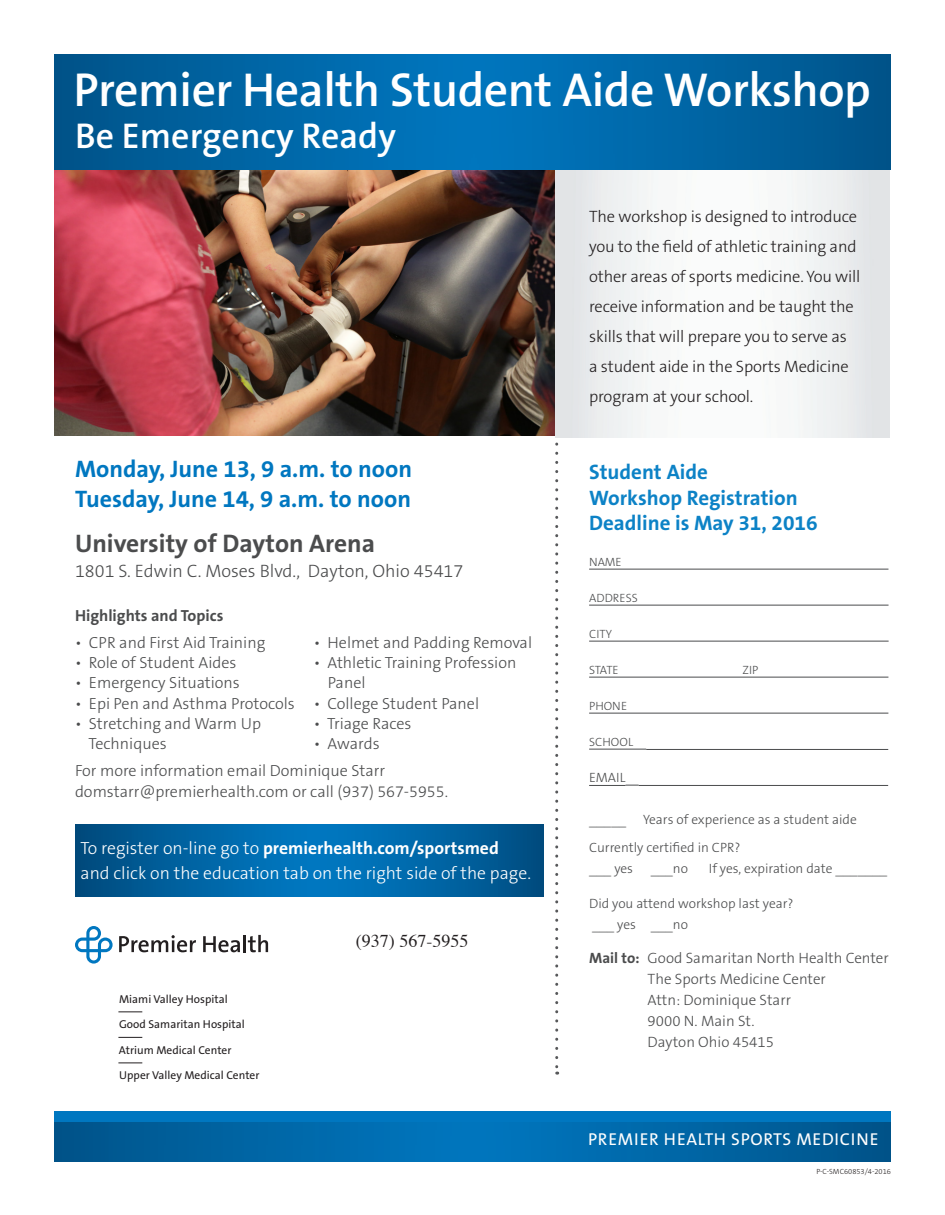
<style>
.page{position:relative;width:945px;height:1215px;background:#fff}
.page>*{position:absolute;margin:0;border:0;box-sizing:border-box;transform-origin:0 0}
.t1{font:600 47.85px "The Sans B6";letter-spacing:-.01em;color:#fff}
.t2{font:600 36px "The Sans B6";color:#fff}
.t3{font:700 25.5px "The Sans B7";color:#4b4c4d}
.t4{font:700 24px "The Sans B7";color:#0077c0}
.t5{font:700 21px/25.5px "The Sans B7";color:#0c82c6}
.t6{font:300 18px "The Sans B3";color:#4b4c4d}
.t7{font:18px "Times";color:#231f20}
.t8{font:300 17.7px/25.5px "The Sans B3";color:#fff}
.t9{font:17.25px "The Sans B5 Plain";letter-spacing:.04em;color:#fff}
.t10{font:300 16.5px/30px "The Sans B3";letter-spacing:-.01em;color:#231f20}
.t11{font:300 16.2px/20.2px "The Sans B3";color:#4b4c4d}
.t12{font:700 16.2px "The Sans B7";color:#4b4c4d}
.t13{font:300 15px "The Sans B3";color:#4b4c4d}
.t14{font:300 13.5px/21px "The Sans B3";color:#4b4c4d}
.t15{font:300 12px "The Sans B3";color:#4b4c4d}
.t16{font:11.55px "The Sans B5 Plain";color:#231f20}
.t17{font:300 7.5px "The Sans B3";color:#231f20}
.s1{font-family:"The Sans B7";font-weight:700}
</style>
<div class="page">
<img style="left:54px;top:169px;width:502px;height:266px">
<svg style="left:555px;top:362px;width:3px;height:713px"></svg>
<img style="left:556px;top:169px;width:334px;height:269px">
<img style="left:54px;top:1121px;width:837px;height:41px">
<div style="left:54px;top:1111px;width:837px;height:10px;background:#0077c0"></div>
<hr style="left:589px;top:569px;width:299px;height:1px;background:#4b4c4d">
<hr style="left:589px;top:605px;width:300px;height:1px;background:#4b4c4d">
<hr style="left:589px;top:641px;width:300px;height:1px;background:#4b4c4d">
<hr style="left:589px;top:677px;width:299px;height:1px;background:#4b4c4d">
<hr style="left:589px;top:713px;width:299px;height:1px;background:#4b4c4d">
<hr style="left:589px;top:749px;width:57px;height:1px;background:#4b4c4d">
<hr style="left:646px;top:749px;width:242px;height:1px;background:#4b4c4d">
<hr style="left:589px;top:785px;width:37px;height:1px;background:#4b4c4d">
<svg style="left:626px;top:785px;width:13px;height:1px"></svg>
<hr style="left:639px;top:785px;width:249px;height:1px;background:#4b4c4d">
<img style="left:54px;top:54px;width:837px;height:115px">
<svg style="left:75px;top:824px;width:468px;height:73px;background:#0063a3"></svg>
<svg style="left:75px;top:926px;width:38px;height:38px"></svg>
<svg style="left:119px;top:935px;width:77px;height:17px"></svg>
<svg style="left:203px;top:935px;width:65px;height:17px"></svg>
<svg style="left:118px;top:1012px;width:24px;height:1px"></svg>
<svg style="left:118px;top:1037px;width:24px;height:1px"></svg>
<svg style="left:118px;top:1063px;width:24px;height:1px"></svg>
<p class="t1" style="left:73px;top:64px;width:799px">Premier Health Student Aide Workshop</p>
<p class="t2" style="left:75px;top:117px;width:322px">Be Emergency Ready</p>
<p class="t4" style="left:75px;top:456px;width:339px">Monday, June 13, 9 a.m. to noon</p>
<p class="t4" style="left:75px;top:486px;width:338px">Tuesday, June 14, 9 a.m. to noon</p>
<p class="t3" style="left:75px;top:530px;width:302px">University of Dayton Arena</p>
<p class="t6" style="left:75px;top:562px;width:390px">1801 S. Edwin C. Moses Blvd., Dayton, Ohio 45417</p>
<p class="t12" style="left:75px;top:607px;width:150px">Highlights and Topics</p>
<p class="t11" style="left:75px;top:633px;width:192px">• CPR and First Aid Training</p>
<p class="t11" style="left:75px;top:653px;width:163px">• Role of Student Aides</p>
<p class="t11" style="left:75px;top:673px;width:166px">• Emergency Situations</p>
<p class="t11" style="left:75px;top:694px;width:221px">• Epi Pen and Asthma Protocols</p>
<p class="t11" style="left:89px;top:714px;width:174px;text-indent:-14px">• Stretching and Warm Up<br>Techniques</p>
<p class="t11" style="left:314px;top:633px;width:220px">• Helmet and Padding Removal</p>
<p class="t11" style="left:328px;top:653px;width:190px;text-indent:-14px">• Athletic Training Profession<br>Panel</p>
<p class="t11" style="left:314px;top:694px;width:167px">• College Student Panel</p>
<p class="t11" style="left:314px;top:714px;width:99px">• Triage Races</p>
<p class="t11" style="left:314px;top:734px;width:67px">• Awards</p>
<p class="t11" style="left:75px;top:761px;width:312px">For more information email Dominique Starr</p>
<p class="t11" style="left:75px;top:782px;width:375px">domstarr@premierhealth.com or call (937) 567-5955.</p>
<p class="t8" style="left:81px;top:835px;width:452px">To register on-line go to <span class="s1">premierhealth.com/sportsmed </span>and click on the education tab on the right side of the page.</p>
<p class="t16" style="left:119px;top:993px;width:110px">Miami Valley Hospital</p>
<p class="t16" style="left:119px;top:1018px;width:127px">Good Samaritan Hospital</p>
<p class="t16" style="left:119px;top:1044px;width:114px">Atrium Medical Center</p>
<p class="t16" style="left:119px;top:1069px;width:142px">Upper Valley Medical Center</p>
<p class="t7" style="left:356px;top:924px;width:114px">(937) 567-5955</p>
<p class="t10" style="left:589px;top:202px;width:273px">The workshop is designed to introduce you to the field of athletic training and other areas of sports medicine. You will receive information and be taught the skills that will prepare you to serve as<br>a student aide in the Sports Medicine program at your school.</p>
<p class="t5" style="left:589px;top:460px;width:120px">Student Aide</p>
<p class="t5" style="left:589px;top:486px;width:230px">Workshop Registration<br>Deadline is May 31, 2016</p>
<p class="t15" style="left:589px;top:556px;width:34px">NAME</p>
<p class="t15" style="left:589px;top:592px;width:50px">ADDRESS</p>
<p class="t15" style="left:589px;top:628px;width:24px">CITY</p>
<p class="t15" style="left:589px;top:664px;width:31px">STATE</p>
<p class="t15" style="left:743px;top:664px;width:18px">ZIP</p>
<p class="t15" style="left:589px;top:700px;width:40px">PHONE</p>
<p class="t15" style="left:589px;top:736px;width:45px">SCHOOL</p>
<p class="t14" style="left:589px;top:768px;width:38px">EMAIL</p>
<p class="t14" style="left:643px;top:810px;width:215px">Years of experience as a student aide</p>
<p class="t14" style="left:589px;top:837px;width:153px">Currently certified in CPR? ___ yes</p>
<p class="t14" style="left:589px;top:810px;width:39px">_____</p>
<p class="t14" style="left:651px;top:858px;width:39px">___no</p>
<p class="t14" style="left:709px;top:858px;width:180px">If yes, expiration date _______</p>
<p class="t14" style="left:589px;top:893px;width:206px">Did you attend workshop last year? ___ yes ___no</p>
<p class="t13" style="left:589px;top:950px;width:301px"><span class="s1">Mail to:</span> Good Samaritan North Health Center</p>
<p class="t13" style="left:648px;top:971px;width:180px">The Sports Medicine Center</p>
<p class="t13" style="left:648px;top:992px;width:145px">Attn: Dominique Starr</p>
<p class="t13" style="left:648px;top:1013px;width:109px">9000 N. Main St.</p>
<p class="t13" style="left:648px;top:1034px;width:128px">Dayton Ohio 45415</p>
<p class="t9" style="left:588px;top:1130px;width:292px">PREMIER HEALTH SPORTS MEDICINE</p>
<p class="t17" style="left:816px;top:1167px;width:76px">P-C-SMC60853/4-2016</p>
</div>
